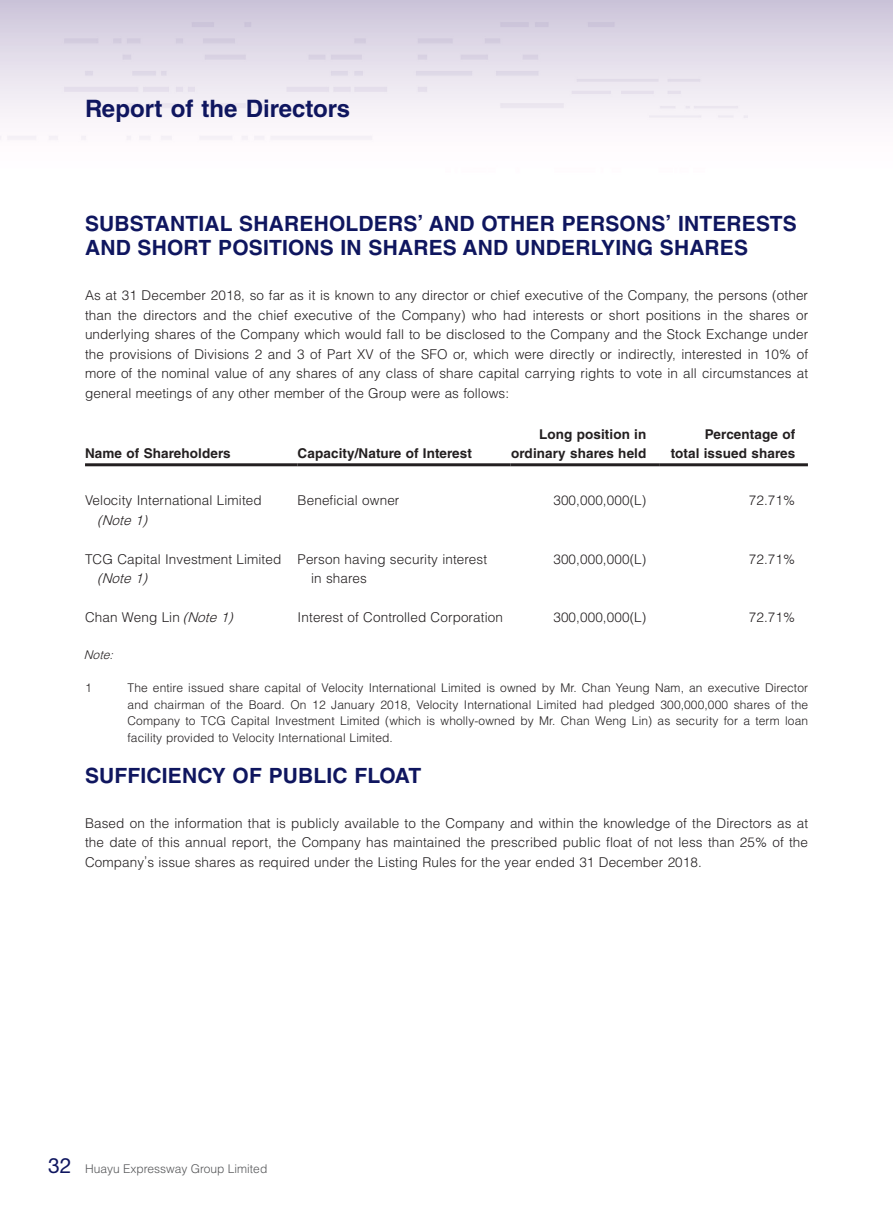
<style>
.page{position:relative;width:893px;height:1212px;background:#fff}
.page>*{position:absolute;margin:0;border:0;box-sizing:border-box;transform-origin:0 0}
.t1{font:700 24px "Helvetica LT Std";color:#0f165f}
.t2{font:700 21px/24px "Helvetica LT Std";letter-spacing:.01em;color:#0f165f}
.t3{font:300 13.5px/19.5px "Helvetica LT Std";letter-spacing:.01em;color:#231f20;text-align:justify}
.t4{font:700 13.5px/19.5px "Helvetica LT Std";letter-spacing:.01em;color:#231f20;text-align:right}
.t5{font:italic 300 13.5px "Helvetica LT Std";color:#231f20}
.t6{font:300 12px/16.5px "Helvetica LT Std";letter-spacing:.01em;color:#231f20;text-align:justify}
.t7{font:300 12px "Helvetica LT Std";color:#57585a}
.t8{font:italic 300 12px "Helvetica LT Std";color:#231f20}
.s1{font-style:italic}
.s2{font-family:"Helvetica Neue LT Std";font-weight:400;font-size:21px;color:#0f165f}
</style>
<div class="page">
<hr style="left:85px;top:463px;width:213px;height:3px;background:#231f20">
<hr style="left:298px;top:463px;width:212px;height:3px;background:#231f20">
<hr style="left:510px;top:463px;width:149px;height:3px;background:#231f20">
<hr style="left:659px;top:463px;width:149px;height:3px;background:#231f20">
<h1 class="t1" style="left:85px;top:94px;width:267px">Report of the Directors</h1>
<h2 class="t2" style="left:85px;top:212px;width:713px">SUBSTANTIAL SHAREHOLDERS’ AND OTHER PERSONS’ INTERESTS<br>AND SHORT POSITIONS IN SHARES AND UNDERLYING SHARES</h2>
<p class="t3" style="left:85px;top:286px;width:725px">As at 31 December 2018, so far as it is known to any director or chief executive of the Company, the persons (other than the directors and the chief executive of the Company) who had interests or short positions in the shares or underlying shares of the Company which would fall to be disclosed to the Company and the Stock Exchange under the provisions of Divisions 2 and 3 of Part XV of the SFO or, which were directly or indirectly, interested in 10% of more of the nominal value of any shares of any class of share capital carrying rights to vote in all circumstances at general meetings of any other member of the Group were as follows:</p>
<p class="t4" style="left:85px;top:443px;width:147px">Name of Shareholders</p>
<p class="t4" style="left:298px;top:443px;width:176px">Capacity/Nature of Interest</p>
<p class="t4" style="left:511px;top:424px;width:137px">Long position in ordinary shares held</p>
<p class="t4" style="left:671px;top:424px;width:126px">Percentage of<br>total issued shares</p>
<p class="t3" style="left:85px;top:491px;width:178px">Velocity International Limited</p>
<p class="t5" style="left:97px;top:512px;width:56px">(Note1)</p>
<p class="t3" style="left:85px;top:549px;width:198px">TCG Capital Investment Limited</p>
<p class="t5" style="left:97px;top:570px;width:56px">(Note1)</p>
<p class="t3" style="left:298px;top:491px;width:103px">Beneficial owner</p>
<p class="t3" style="left:553px;top:491px;width:94px">300,000,000(L)</p>
<p class="t3" style="left:749px;top:491px;width:48px">72.71%</p>
<p class="t3" style="left:311px;top:549px;width:177px;text-indent:-14px">Person having security interest in shares</p>
<p class="t3" style="left:553px;top:549px;width:94px">300,000,000(L)</p>
<p class="t3" style="left:749px;top:549px;width:48px">72.71%</p>
<p class="t3" style="left:85px;top:608px;width:154px">Chan Weng Lin <span class="s1">(Note1)</span></p>
<p class="t3" style="left:298px;top:608px;width:207px">Interest of Controlled Corporation</p>
<p class="t3" style="left:553px;top:608px;width:94px">300,000,000(L)</p>
<p class="t3" style="left:749px;top:608px;width:48px">72.71%</p>
<p class="t8" style="left:84px;top:647px;width:35px">Note:</p>
<p class="t6" style="left:85px;top:680px;width:8px">1</p>
<p class="t6" style="left:128px;top:680px;width:682px">The entire issued share capital of Velocity International Limited is owned by Mr. Chan Yeung Nam, an executive Director and chairman of the Board. On 12 January 2018, Velocity International Limited had pledged 300,000,000 shares of the Company to TCG Capital Investment Limited (which is wholly-owned by Mr. Chan Weng Lin) as security for a term loan facility provided to Velocity International Limited.</p>
<h2 class="t2" style="left:85px;top:763px;width:338px">SUFFICIENCY OF PUBLIC FLOAT</h2>
<p class="t3" style="left:85px;top:813px;width:725px">Based on the information that is publicly available to the Company and within the knowledge of the Directors as at the date of this annual report, the Company has maintained the prescribed public float of not less than 25% of the Company’s issue shares as required under the Listing Rules for the year ended 31 December 2018.</p>
<p class="t7" style="left:48px;top:1161px;width:221px"><span class="s2">32</span> Huayu Expressway Group Limited</p>
</div>
